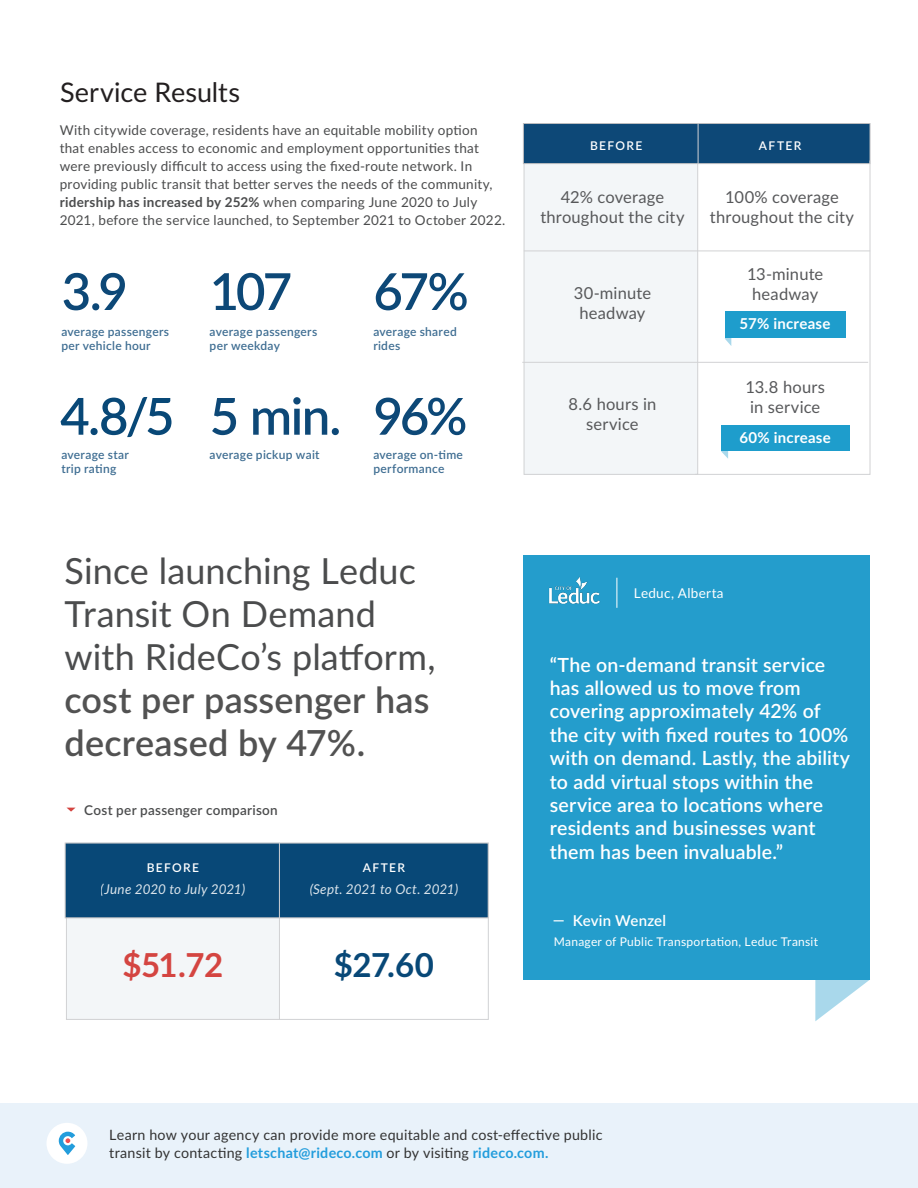
<style>
.page{position:relative;width:918px;height:1188px;background:#fff}
.page>*{position:absolute;margin:0;border:0;box-sizing:border-box;transform-origin:0 0}
.t1{font:600 51px "Lato";letter-spacing:-.06em;color:#0d4877}
.t2{font:600 51px "Lato";color:#084877}
.t3{font:36px/43.2px "Lato";letter-spacing:.005em;color:#4b4c4d}
.t4{font:700 33px "Lato";color:#d44541}
.t5{font:700 33px "Lato";color:#084877}
.t6{font:27px "Lato";color:#231f20}
.t7{font:600 19.5px/23.4px "Lato";letter-spacing:.01em;color:#fff}
.t8{font:16.5px/19.8px "Lato";letter-spacing:.01em;color:#57585a;text-align:center}
.t9{font:700 15px "Lato";letter-spacing:.015em;color:#fff}
.t10{font:600 15px "Lato";letter-spacing:.01em;color:#fff}
.t11{font:14.25px/18px "Lato";letter-spacing:.02em;color:#333}
.t12{font:13.5px/18px "Lato";letter-spacing:.02em;color:#4b4c4d}
.t13{font:italic 13.5px "Lato";color:#fff}
.t14{font:600 13.5px "Lato";letter-spacing:.02em;color:#4b4c4d}
.t15{font:13.5px "Lato";letter-spacing:.025em;color:#fff}
.t16{font:600 12px/14.4px "Lato";letter-spacing:.025em;color:#3e6d92}
.t17{font:12px "Lato";letter-spacing:.025em;color:#fff}
.t18{font:600 12px "Lato";letter-spacing:.115em;color:#fff}
.s1{font-weight:700}
.s2{font-weight:600;color:#525252}
.s3{font-weight:700;color:#239ddc}
</style>
<div class="page">
<div style="left:524px;top:160px;width:174px;height:315px;background:#f3f6f8"></div>
<div style="left:523px;top:123px;width:347px;height:41px;background:#0d4877;border:1px solid #bcbdc0"></div>
<hr style="left:698px;top:123px;width:1px;height:41px;background:#d1d2d4">
<hr style="left:524px;top:251px;width:346px;height:1px;background:#d1d2d4">
<hr style="left:522px;top:362px;width:346px;height:1px;background:#d1d2d4">
<svg style="left:695px;top:160px;width:175px;height:315px"></svg>
<svg style="left:815px;top:980px;width:54px;height:41px"></svg>
<div style="left:523px;top:555px;width:347px;height:425px;background:#249dcc"></div>
<hr style="left:617px;top:578px;width:1px;height:30px;background:#fff">
<img style="left:549px;top:577px;width:51px;height:27px">
<div style="left:0;top:1104px;width:918px;height:84px;background:#e9f2fa"></div>
<div style="left:46px;top:1123px;width:41px;height:41px;background:#fff;border-radius:50%"></div>
<svg style="left:59px;top:1132px;width:16px;height:23px"></svg>
<svg style="left:725px;top:338px;width:6px;height:8px"></svg>
<div style="left:725px;top:311px;width:121px;height:27px;background:#1e9dcc"></div>
<svg style="left:721px;top:451px;width:7px;height:8px"></svg>
<div style="left:721px;top:425px;width:128px;height:26px;background:#1e9dcc"></div>
<div style="left:66px;top:842px;width:214px;height:178px;background:#f3f6f8"></div>
<div style="left:66px;top:876px;width:214px;height:144px;border:1px solid #d1d2d4"></div>
<div style="left:65px;top:843px;width:424px;height:75px;background:#084877;border:1px solid #bcbdc0"></div>
<svg style="left:279px;top:843px;width:210px;height:177px"></svg>
<svg style="left:67px;top:808px;width:8px;height:4px"></svg>
<hr style="left:279px;top:843px;width:1px;height:75px;background:#d1d2d4">
<p class="t6" style="left:60px;top:72px;width:182px">Service Results</p>
<p class="t12" style="left:60px;top:120px;width:420px">With citywide coverage, residents have an equitable mobility option</p>
<p class="t12" style="left:60px;top:138px;width:447px">that enables access to economic and employment opportunities that were previously difficult to access using the fixed-route network. In providing public transit that better serves the needs of the community, <span class="s1">ridership has increased by 252%</span> when comparing June 2020 to July 2021, before the service launched, to September 2021 to October 2022.</p>
<p class="t1" style="left:62px;top:254px;width:68px">3.9</p>
<p class="t16" style="left:61px;top:323px;width:109px">average passengers per vehicle hour</p>
<p class="t1" style="left:210px;top:254px;width:84px">107</p>
<p class="t16" style="left:210px;top:323px;width:109px">average passengers per weekday</p>
<p class="t1" style="left:373px;top:254px;width:97px">67%</p>
<p class="t16" style="left:373px;top:323px;width:85px">average shared rides</p>
<p class="t2" style="left:60px;top:379px;width:116px">4.8/5</p>
<p class="t1" style="left:210px;top:379px;width:133px">5 min.</p>
<p class="t1" style="left:373px;top:379px;width:96px">96%</p>
<p class="t16" style="left:373px;top:447px;width:91px">average on-time performance</p>
<p class="t16" style="left:210px;top:447px;width:112px">average pickup wait</p>
<p class="t16" style="left:61px;top:447px;width:69px">average star trip rating</p>
<p class="t3" style="left:65px;top:548px;width:372px">Since launching Leduc<br>Transit On Demand with RideCo’s platform, <span class="s2">cost per passenger has decreased by 47%.</span></p>
<p class="t14" style="left:84px;top:800px;width:195px">Cost per passenger comparison</p>
<p class="t18" style="left:147px;top:859px;width:54px">BEFORE</p>
<p class="t18" style="left:363px;top:859px;width:44px">AFTER</p>
<p class="t13" style="left:101px;top:879px;width:146px">(June 2020 to July 2021)</p>
<p class="t13" style="left:310px;top:879px;width:150px">(Sept. 2021 to Oct. 2021)</p>
<p class="t4" style="left:123px;top:941px;width:102px">$51.72</p>
<p class="t5" style="left:334px;top:941px;width:102px">$27.60</p>
<p class="t18" style="left:590px;top:137px;width:54px">BEFORE</p>
<p class="t18" style="left:759px;top:137px;width:44px">AFTER</p>
<p class="t8" style="left:540px;top:187px;width:146px">42% coverage throughout the city</p>
<p class="t8" style="left:574px;top:282px;width:79px">30-minute headway</p>
<p class="t8" style="left:568px;top:394px;width:89px">8.6 hours in service</p>
<p class="t8" style="left:710px;top:187px;width:146px">100% coverage throughout the city</p>
<p class="t8" style="left:747px;top:264px;width:78px">13-minute headway</p>
<p class="t9" style="left:740px;top:313px;width:92px">57% increase</p>
<p class="t8" style="left:746px;top:377px;width:81px;text-align:left">13.8 hours in service</p>
<p class="t9" style="left:740px;top:427px;width:93px">60% increase</p>
<p class="t15" style="left:634px;top:584px;width:91px">Leduc, Alberta</p>
<p class="t7" style="left:550px;top:652px;width:302px">“The on-demand transit service has allowed us to move from covering approximately 42% of the city with fixed routes to 100% with on demand. Lastly, the ability to add virtual stops within the service area to locations where residents and businesses want them has been invaluable.”</p>
<p class="t10" style="left:553px;top:910px;width:115px">— Kevin Wenzel</p>
<p class="t17" style="left:554px;top:933px;width:266px">Manager of Public Transportation, Leduc Transit</p>
<p class="t11" style="left:109px;top:1125px;width:495px">Learn how your agency can provide more equitable and cost-effective public transit by contacting <span class="s3">letschat@rideco.com</span> or by visiting <span class="s3">rideco.com.</span></p>
</div>
